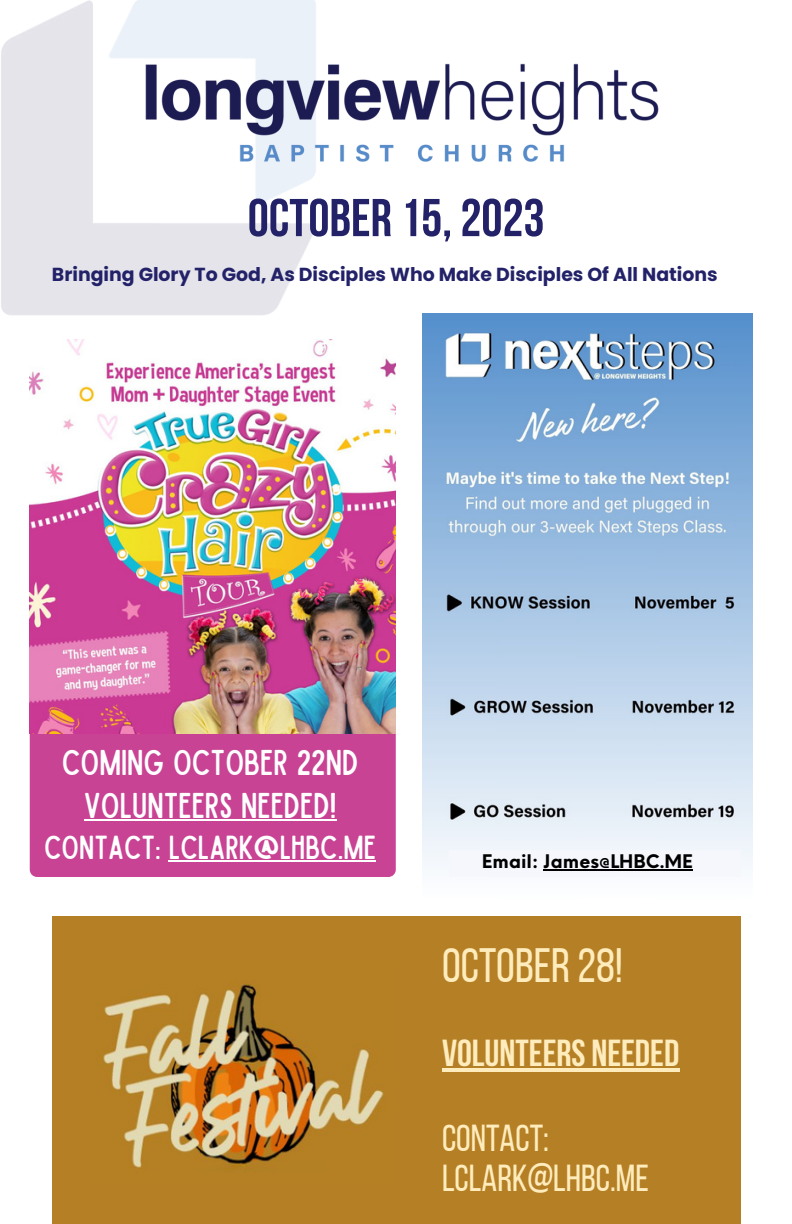
<style>
.page{position:relative;width:792px;height:1224px;background:#fff}
.page>*{position:absolute;margin:0;border:0;box-sizing:border-box;transform-origin:0 0}
.t1{font:53.2px "Bebas Neue Cyrillic";color:#232269}
.t2{font:48.2px "Bebas Neue";color:#ffecbd}
.t3{font:37.4px/39.8px "Bebas Neue";color:#ffecbd}
.t4{font:700 37.4px "Bebas Neue";color:#ffecbd}
.t5{font:28.8px "Sailors Condensed";color:#fff}
.t6{font:26.8px "Sailors Condensed";color:#fff}
.t7{font:700 18.8px "Poppins";color:#232269}
.t8{font:700 18.2px "Neue Einstellung";color:#000}
</style>
<div class="page">
<img style="left:145px;top:59px;width:514px;height:105px">
<div style="left:52px;top:916px;width:688px;height:308px;background:#b58025"></div>
<img style="left:103px;top:984px;width:281px;height:186px">
<img style="left:422px;top:313px;width:330px;height:553px">
<div style="left:30px;top:694px;width:366px;height:183px;background:#c84394;border-radius:7px"></div>
<img style="left:30px;top:339px;width:366px;height:395px">
<hr style="left:84px;top:820px;width:252px;height:1px;background:#fff">
<hr style="left:169px;top:860px;width:207px;height:2px;background:#fff">
<div style="left:449px;top:850px;width:291px;height:27px;background:#f5f7fc"></div>
<hr style="left:442px;top:1068px;width:237px;height:3px;background:#ffecbd">
<hr style="left:543px;top:870px;width:150px;height:1px;background:#000">
<p class="t1" style="left:248px;top:196px;width:298px">OCTOBER 15, 2023</p>
<p class="t7" style="left:52px;top:261px;width:667px">Bringing Glory To God, As Disciples Who Make Disciples Of All Nations</p>
<p class="t5" style="left:62px;top:749px;width:298px">COMING OCTOBER 22ND</p>
<p class="t5" style="left:84px;top:793px;width:254px">VOLUNTEERS NEEDED!</p>
<p class="t6" style="left:44px;top:835px;width:333px">CONTACT: LCLARK@LHBC.ME</p>
<p class="t8" style="left:482px;top:845px;width:213px">Email: James@LHBC.ME</p>
<p class="t2" style="left:442px;top:946px;width:182px">OCTOBER28!</p>
<p class="t4" style="left:442px;top:1038px;width:239px">VOLUNTEERS NEEDED</p>
<p class="t3" style="left:442px;top:1122px;width:209px">CONTACT:<br>LCLARK@LHBC.ME</p>
</div>
